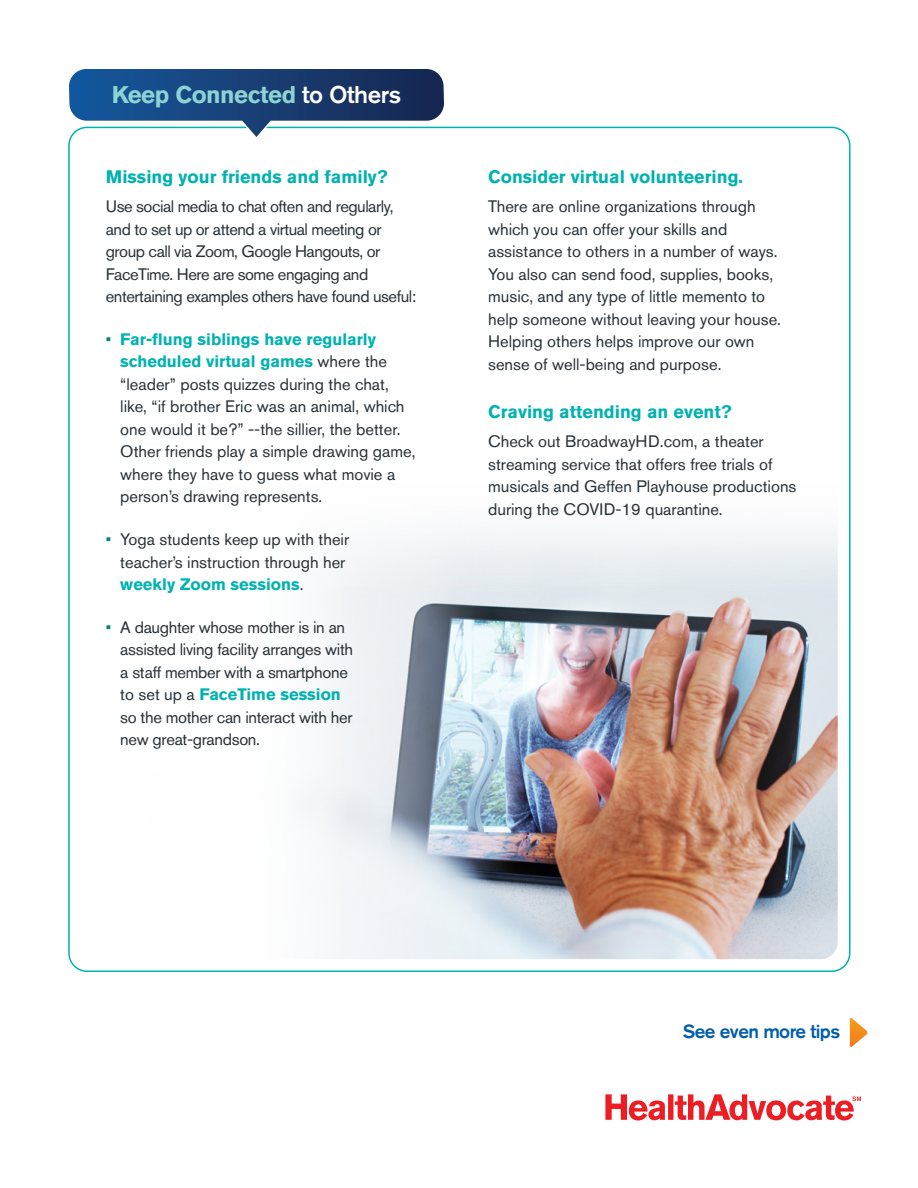
<style>
.page{position:relative;width:918px;height:1188px;background:#fff}
.page>*{position:absolute;margin:0;border:0;box-sizing:border-box;transform-origin:0 0}
.t1{font:700 24px "Akzidenz Grotesk BE";letter-spacing:-.02em;color:#8dd3d3}
.t2{font:500 18.9px "Akzidenz Grotesk BE";letter-spacing:-.03em;color:#005dac}
.t3{font:700 18px "Akzidenz Grotesk BE";color:#00b2b0}
.t4{font:16.5px/22.5px "Akzidenz Grotesk BE";color:#273137}
.t5{font:16.5px/22.5px "Akzidenz Grotesk BE";letter-spacing:-.03em;color:#273137}
.t6{font:16.5px/22.5px "Akzidenz Grotesk BE";letter-spacing:-.02em;color:#273137}
.s1{font-weight:500;color:#fff}
.s2{color:#008088}
.s3{font-weight:700;color:#00b2b0}
</style>
<div class="page">
<img style="left:307px;top:534px;width:531px;height:425px">
<svg style="left:605px;top:1094px;width:256px;height:26px"></svg>
<svg style="left:69px;top:69px;width:377px;height:71px"></svg>
<svg style="left:850px;top:1018px;width:18px;height:29px"></svg>
<h1 class="t1" style="left:112px;top:81px;width:291px">Keep Connected <span class="s1">to Others</span></h1>
<p class="t3" style="left:106px;top:166px;width:284px">Missing your friends and family?</p>
<p class="t5" style="left:106px;top:195px;width:312px">Use social media to chat often and regularly, and to set up or attend a virtual meeting or group call via Zoom, Google Hangouts, or FaceTime. Here are some engaging and entertaining examples others have found useful:</p>
<p class="t4" style="left:120px;top:328px;width:297px;text-indent:-14px"><span class="s2">•</span> <span class="s3">Far-flung siblings have regularly scheduled virtual games</span> where the “leader” posts quizzes during the chat, like, “if brother Eric was an animal, which one would it be?” --the sillier, the better.<br>Other friends play a simple drawing game, where they have to guess what movie a person’s drawing represents.</p>
<p class="t4" style="left:120px;top:528px;width:230px;text-indent:-14px"><span class="s2">•</span> Yoga students keep up with their teacher’s instruction through her <span class="s3">weekly Zoom sessions</span>.</p>
<p class="t6" style="left:120px;top:616px;width:234px;text-indent:-14px"><span class="s2">•</span> A daughter whose mother is in an assisted living facility arranges with a staff member with a smartphone to set up a <span class="s3">FaceTime session </span>so the mother can interact with her new great-grandson.</p>
<p class="t3" style="left:488px;top:166px;width:256px">Consider virtual volunteering.</p>
<p class="t4" style="left:488px;top:195px;width:294px">There are online organizations through which you can offer your skills and assistance to others in a number of ways.<br>You also can send food, supplies, books, music, and any type of little memento to help someone without leaving your house.<br>Helping others helps improve our own sense of well-being and purpose.</p>
<p class="t3" style="left:488px;top:402px;width:245px">Craving attending an event?</p>
<p class="t4" style="left:488px;top:430px;width:310px">Check out BroadwayHD.com, a theater streaming service that offers free trials of musicals and Geffen Playhouse productions during the COVID-19 quarantine.</p>
<p class="t2" style="left:683px;top:1020px;width:159px">See even more tips</p>
</div>
